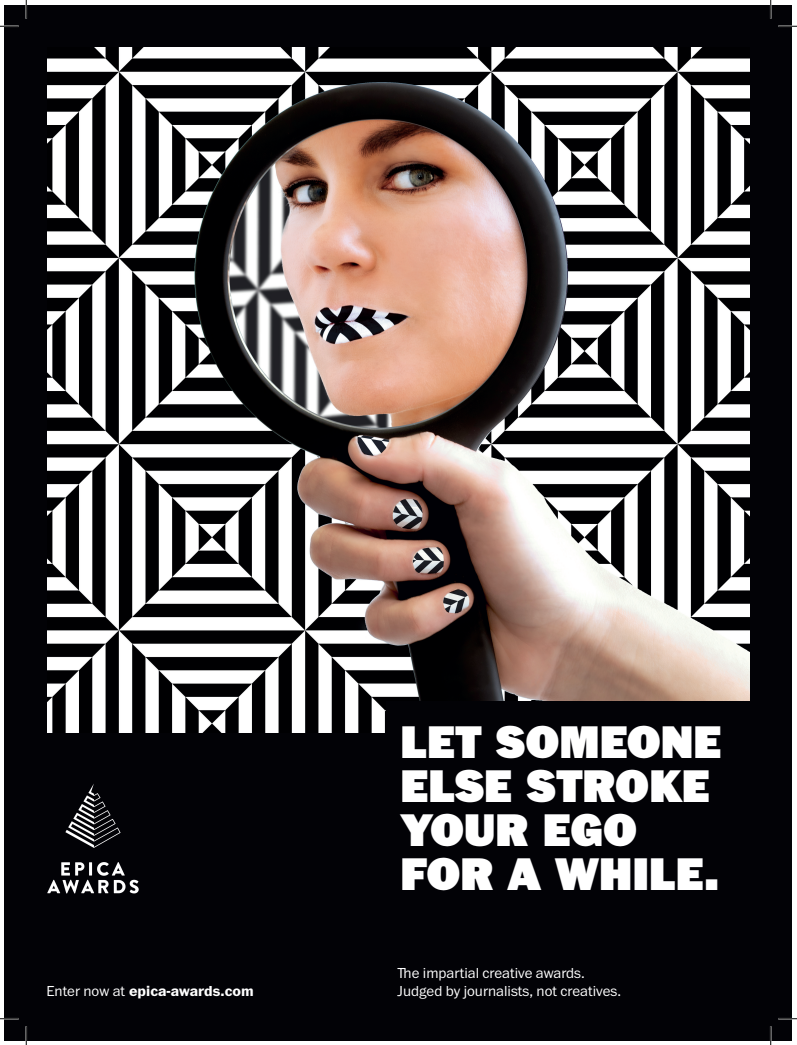
<style>
.page{position:relative;width:797px;height:1045px;background:#fff}
.page>*{position:absolute;margin:0;border:0;box-sizing:border-box;transform-origin:0 0}
.t1{font:900 47.5px "Franklin ITC Pro";color:#fff}
.t2{font:300 15px "Franklin ITC Pro";color:#fff}
.t3{font:700 15px "Franklin ITC Pro";color:#fff}
.s1{font-weight:300}
</style>
<div class="page">
<div style="left:5px;top:5px;width:787px;height:1035px;background:#020206"></div>
<img style="left:48px;top:48px;width:701px;height:684px">
<img style="left:48px;top:784px;width:91px;height:110px">
<div style="left:386px;top:701px;width:399px;height:208px;background:#020206"></div>
<svg style="left:0;top:25px;width:19px;height:2px"></svg>
<svg style="left:778px;top:25px;width:19px;height:2px"></svg>
<svg style="left:0;top:1018px;width:19px;height:1px"></svg>
<svg style="left:778px;top:1018px;width:19px;height:1px"></svg>
<svg style="left:25px;top:0;width:2px;height:19px"></svg>
<svg style="left:25px;top:1026px;width:2px;height:19px"></svg>
<svg style="left:770px;top:0;width:1px;height:19px"></svg>
<svg style="left:770px;top:1026px;width:1px;height:19px"></svg>
<p class="t1" style="left:400px;top:713px;width:322px">LET SOMEONE</p>
<p class="t1" style="left:400px;top:756px;width:311px">ELSE STROKE</p>
<p class="t1" style="left:400px;top:800px;width:238px">YOUR EGO</p>
<p class="t1" style="left:400px;top:844px;width:320px">FOR A WHILE.</p>
<p class="t2" style="left:397px;top:965px;width:189px">The impartial creative awards.</p>
<p class="t3" style="left:47px;top:982px;width:208px"><span class="s1">Enter now at</span> epica-awards.com</p>
<p class="t2" style="left:397px;top:983px;width:225px">Judged by journalists, not creatives.</p>
</div>
